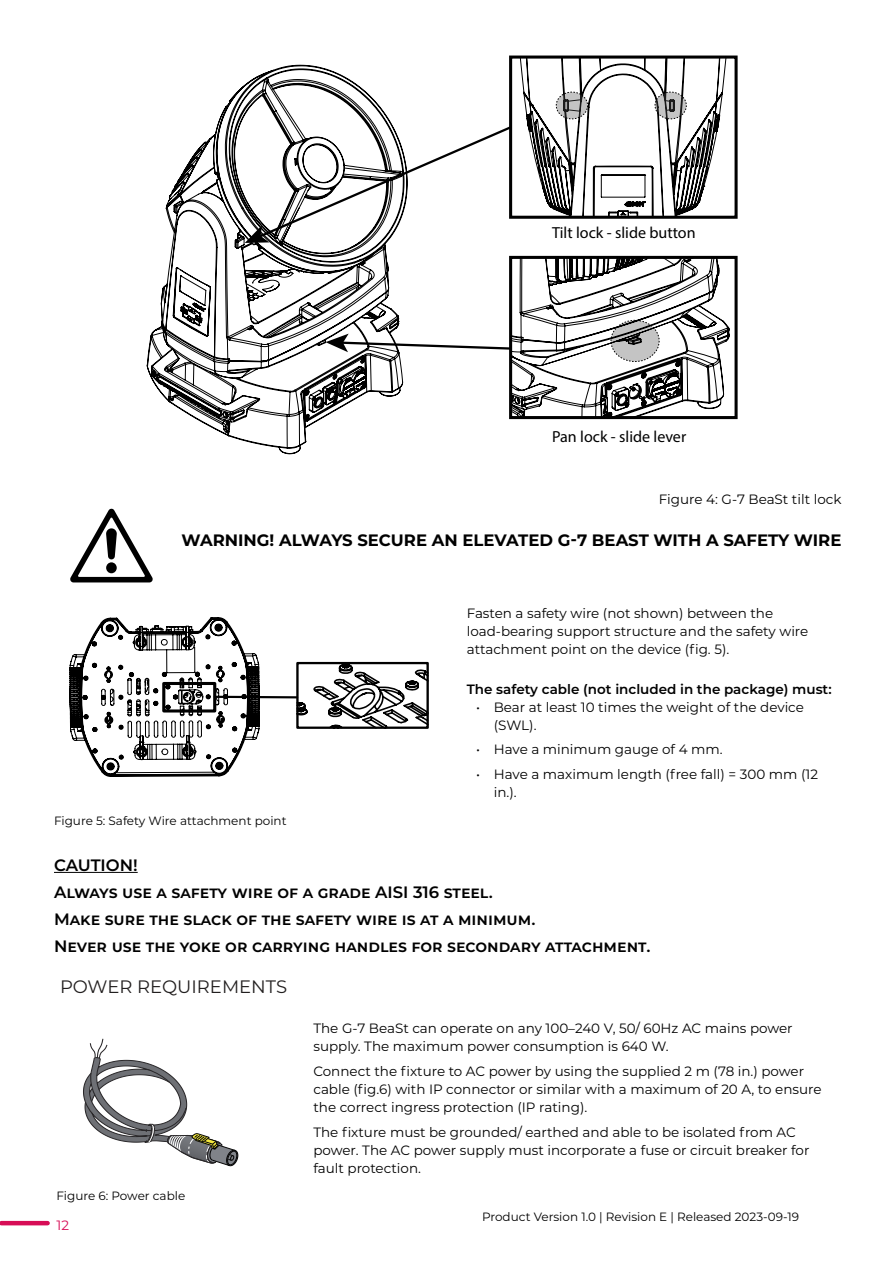
<style>
.page{position:relative;width:893px;height:1263px;background:#fff}
.page>*{position:absolute;margin:0;border:0;box-sizing:border-box;transform-origin:0 0}
.t1{font:18px "Montserrat";color:#221f1f}
.t2{font:600 16.5px/27px "Montserrat";color:#000}
.t3{font:700 16.5px "Montserrat";color:#000}
.t4{font:16.05px "Myriad Pro";color:#000}
.t5{font:13.5px/18px "Montserrat";color:#000}
.t6{font:600 13.5px "Montserrat";color:#000}
.t7{font:13.5px "Montserrat";color:#d70d56}
.t8{font:12px "Montserrat";color:#000}
</style>
<div class="page">
<hr style="left:1px;top:1221px;width:47px;height:4px;background:#d70d56">
<svg style="left:70px;top:508px;width:83px;height:74px"></svg>
<svg style="left:69px;top:617px;width:360px;height:160px"></svg>
<svg style="left:83px;top:1039px;width:156px;height:128px"></svg>
<hr style="left:54px;top:872px;width:84px;height:1px;background:#000">
<svg style="left:147px;top:84px;width:240px;height:370px"></svg>
<svg style="left:245px;top:60px;width:482px;height:183px"></svg>
<div style="left:509px;top:56px;width:229px;height:163px;border:3px solid #000"></div>
<div style="left:509px;top:256px;width:229px;height:163px;border:3px solid #000"></div>
<svg style="left:655px;top:92px;width:31px;height:27px"></svg>
<div style="left:655px;top:92px;width:32px;height:27px;border:1px dashed #000;border-radius:50%"></div>
<svg style="left:556px;top:92px;width:32px;height:27px"></svg>
<div style="left:556px;top:92px;width:32px;height:27px;border:1px dashed #000;border-radius:50%"></div>
<svg style="left:326px;top:257px;width:404px;height:161px"></svg>
<p class="t4" style="left:552px;top:222px;width:145px">Tilt lock - slide button</p>
<p class="t4" style="left:552px;top:427px;width:136px">Pan lock - slide lever</p>
<p class="t5" style="left:659px;top:489px;width:184px">Figure 4: G-7 BeaSt tilt lock</p>
<p class="t3" style="left:181px;top:528px;width:661px">WARNING! ALWAYS SECURE AN ELEVATED G-7 BEAST WITH A SAFETY WIRE</p>
<p class="t8" style="left:54px;top:812px;width:234px">Figure 5: Safety Wire attachment point</p>
<p class="t5" style="left:467px;top:604px;width:343px">Fasten a safety wire (not shown) between the load-bearing support structure and the safety wire attachment point on the device (fig. 5).</p>
<p class="t6" style="left:467px;top:679px;width:366px">The safety cable (not included in the package) must:</p>
<p class="t5" style="left:494px;top:697px;width:312px;text-indent:-17px">• Bear at least 10 times the weight of the device (SWL).</p>
<p class="t5" style="left:476px;top:740px;width:248px">• Have a minimum gauge of 4 mm.</p>
<p class="t5" style="left:494px;top:765px;width:326px;text-indent:-17px">• Have a maximum length (free fall) = 300 mm (12 in.).</p>
<p class="t2" style="left:54px;top:851px;width:598px">CAUTION!<br>Always use a safety wire of a grade AISI 316 steel.<br>Make sure the slack of the safety wire is at a minimum.<br>Never use the yoke or carrying handles for secondary attachment.</p>
<h1 class="t1" style="left:60px;top:974px;width:229px">POWER REQUIREMENTS</h1>
<p class="t8" style="left:56px;top:1187px;width:130px">Figure 6: Power cable</p>
<p class="t7" style="left:56px;top:1215px;width:14px">12</p>
<p class="t5" style="left:313px;top:1019px;width:481px">The G-7 BeaSt can operate on any 100–240 V, 50/ 60Hz AC mains power supply. The maximum power consumption is 640 W.</p>
<p class="t5" style="left:313px;top:1062px;width:510px">Connect the fixture to AC power by using the supplied 2 m (78 in.) power cable (fig.6) with IP connector or similar with a maximum of 20 A, to ensure the correct ingress protection (IP rating).</p>
<p class="t5" style="left:313px;top:1122px;width:498px">The fixture must be grounded/ earthed and able to be isolated from AC power. The AC power supply must incorporate a fuse or circuit breaker for fault protection.</p>
<p class="t8" style="left:482px;top:1208px;width:319px">Product Version 1.0 | Revision E | Released 2023-09-19</p>
</div>
